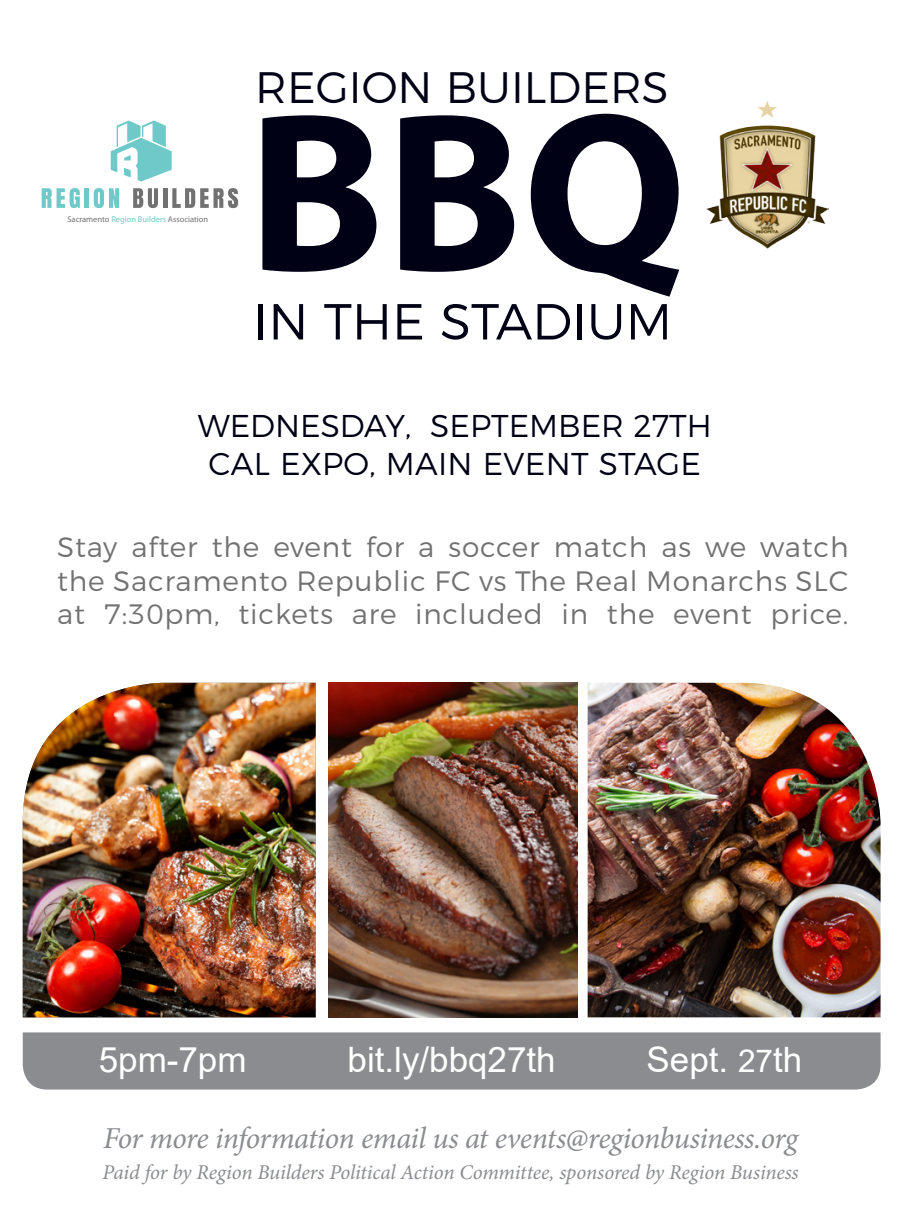
<style>
.page{position:relative;width:901px;height:1229px;background:#fff}
.page>*{position:absolute;margin:0;border:0;box-sizing:border-box;transform-origin:0 0}
.t1{font:700 227.85px "Myriad Pro";color:#010116}
.t2{font:300 50.4px "Montserrat";color:#010116}
.t3{font:300 44.1px "Montserrat";color:#010116}
.t4{font:35px "Arial";color:#fff}
.t5{font:300 31.5px "Montserrat";color:#010116}
.t6{font:italic 30.45px "Minion Pro";letter-spacing:-.02em;color:#8a8c8f}
.t7{font:300 28px/33.6px "Montserrat";letter-spacing:.03em;color:#717171}
.t8{font:italic 21px "Minion Pro";letter-spacing:-.01em;color:#8a8c8f}
.t9{font:8.4px "Myriad Pro";color:#717171}
.s1{color:#6fc9c8}
.s2{font-size:31.5px}
</style>
<div class="page">
<img style="left:706px;top:101px;width:122px;height:148px">
<svg style="left:42px;top:188px;width:38px;height:20px"></svg>
<hr style="left:85px;top:188px;width:4px;height:20px;background:#6fc9c8">
<svg style="left:94px;top:121px;width:144px;height:87px"></svg>
<div style="left:23px;top:1032px;width:857px;height:57px;background:#8a8c8f"></div>
<img style="left:23px;top:682px;width:293px;height:335px">
<img style="left:328px;top:683px;width:250px;height:334px">
<img style="left:588px;top:682px;width:292px;height:335px">
<p class="t9" style="left:67px;top:214px;width:142px">Sacramento <span class="s1">Region Builders</span> Association</p>
<p class="t3" style="left:255px;top:53px;width:415px">REGION BUILDERS</p>
<p class="t1" style="left:247px;top:45px;width:440px">BBQ</p>
<p class="t2" style="left:254px;top:282px;width:420px">IN THE STADIUM</p>
<p class="t5" style="left:198px;top:401px;width:516px">WEDNESDAY, SEPTEMBER 27TH</p>
<p class="t5" style="left:209px;top:439px;width:494px">CAL EXPO, MAIN EVENT STAGE</p>
<p class="t7" style="left:57px;top:528px;width:793px">Stay after the event for a soccer match as we watch the Sacramento Republic FC vs The Real Monarchs SLC</p>
<p class="t7" style="left:57px;top:595px;width:793px">at 7:30pm, tickets are included in the event price.</p>
<p class="t4" style="left:99px;top:1036px;width:149px">5pm-7pm</p>
<p class="t4" style="left:348px;top:1036px;width:210px">bit.ly/bbq27th</p>
<p class="t4" style="left:647px;top:1036px;width:157px">Sept. <span class="s2">27</span>th</p>
<p class="t6" style="left:103px;top:1118px;width:696px">For more information email us at events@regionbusiness.org</p>
<p class="t8" style="left:102px;top:1157px;width:698px">Paid for by Region Builders Political Action Committee, sponsored by Region Business</p>
</div>
